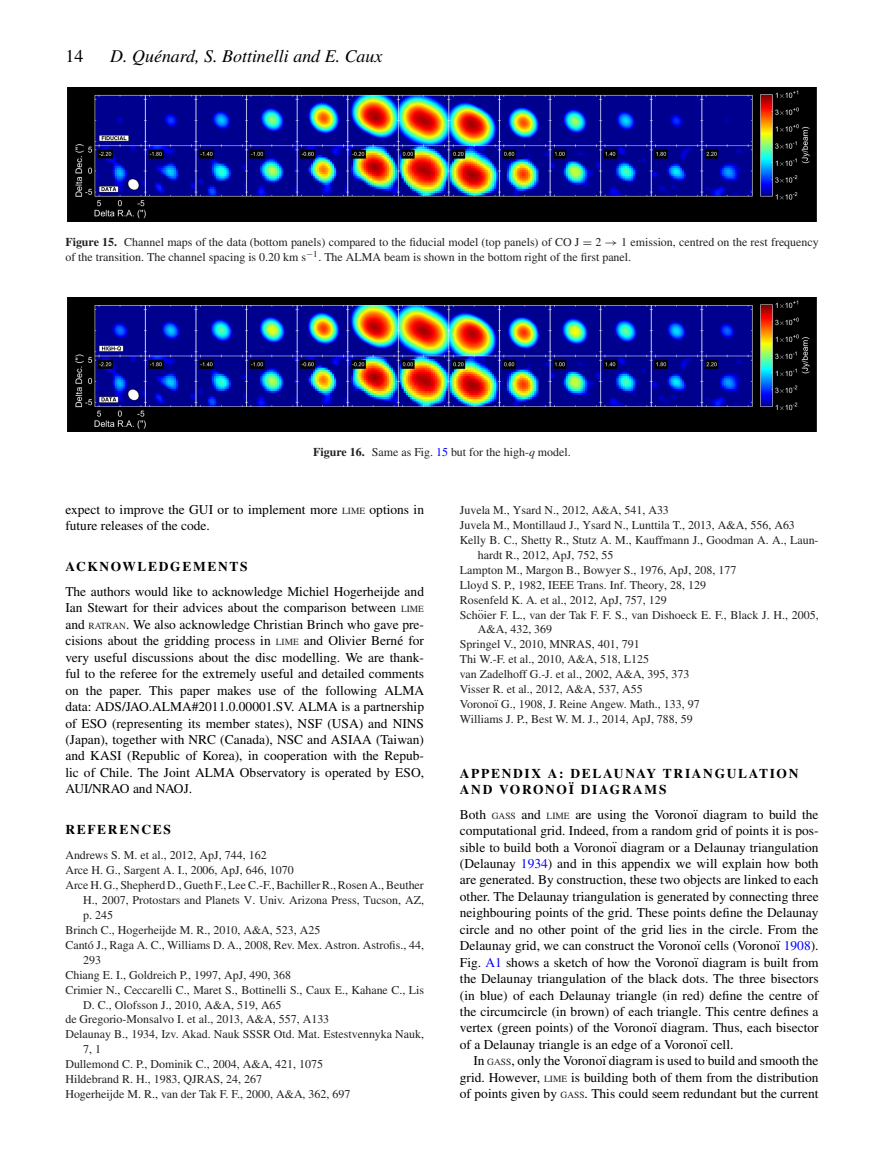
<style>
.page{position:relative;width:893px;height:1174px;background:#fff}
.page>*{position:absolute;margin:0;border:0;box-sizing:border-box;transform-origin:0 0}
.t1{font:italic 18px "Times";color:#000}
.t2{font:18px "Times";color:#000}
.t3{font:13.5px/16.5px "Times";color:#000;text-align:justify}
.t4{font:700 13.5px/16.5px "Times";letter-spacing:.125em;color:#000}
.t5{font:12px/15px "Times";color:#231f20}
.s1{font-weight:700}
.s2{font-family:"MTSY"}
.s3{color:#00f}
.s4{font-style:italic}
.s5{font-size:9.45px;color:#231f20}
</style>
<div class="page">
<img style="left:68px;top:87px;width:748px;height:135px">
<img style="left:68px;top:297px;width:748px;height:134px">
<h1 class="t2" style="left:65px;top:49px;width:19px">14</h1>
<h1 class="t1" style="left:110px;top:49px;width:274px">D. Quenard, S. Bottinelli and E. Caux</h1>
<h1 class="t1" style="left:155px;top:49px;width:7px">´</h1>
<p class="t5" style="left:65px;top:235px;width:755px"><span class="s1">Figure 15.</span> Channel maps of the data (bottom panels) compared to the fiducial model (top panels) of CO J <span class="s2">=</span> 2 <span class="s2">→</span> 1 emission, centred on the rest frequency of the transition. The channel spacing is 0.20 km s<sup>−</sup><sup>1</sup>. The ALMA beam is shown in the bottom right of the first panel.</p>
<p class="t5" style="left:313px;top:445px;width:259px"><span class="s1">Figure 16.</span> Same as Fig. <span class="s3">15</span> but for the high-<span class="s4">q</span> model.</p>
<p class="t3" style="left:65px;top:502px;width:360px">expect to improve the GUI or to implement more <span class="s5">LIME</span> options in future releases of the code.</p>
<p class="t4" style="left:65px;top:559px;width:184px">ACKNOWLEDGEMENTS</p>
<p class="t3" style="left:65px;top:584px;width:360px">The authors would like to acknowledge Michiel Hogerheijde and Ian Stewart for their advices about the comparison between <span class="s5">LIME </span>and <span class="s5">RATRAN</span>. We also acknowledge Christian Brinch who gave pre&shy;cisions about the gridding process in <span class="s5">LIME</span> and Olivier Berne for</p>
<p class="t3" style="left:65px;top:633px;width:360px;text-align:left;text-indent:333px">´ very useful discussions about the disc modelling. We are thank&shy;ful to the referee for the extremely useful and detailed comments on the paper. This paper makes use of the following ALMA data: ADS/JAO.ALMA#2011.0.00001.SV. ALMA is a partnership of ESO (representing its member states), NSF (USA) and NINS (Japan), together with NRC (Canada), NSC and ASIAA (Taiwan) and KASI (Republic of Korea), in cooperation with the Repub&shy;lic of Chile. The Joint ALMA Observatory is operated by ESO, AUI/NRAO and NAOJ.</p>
<p class="t4" style="left:65px;top:822px;width:107px">REFERENCES</p>
<p class="t5" style="left:65px;top:848px;width:203px">Andrews S. M. et al., 2012, ApJ, 744, 162</p>
<p class="t5" style="left:65px;top:863px;width:230px">Arce H. G., Sargent A. I., 2006, ApJ, 646, 1070</p>
<p class="t5" style="left:65px;top:878px;width:360px">Arce H. G., Shepherd D., Gueth F., Lee C.-F., Bachiller R., Rosen A., Beuther</p>
<p class="t5" style="left:83px;top:893px;width:342px">H., 2007, Protostars and Planets V. Univ. Arizona Press, Tucson, AZ,</p>
<p class="t5" style="left:83px;top:908px;width:31px">p. 245</p>
<p class="t5" style="left:65px;top:923px;width:257px">Brinch C., Hogerheijde M. R., 2010, A&amp;A, 523, A25</p>
<p class="t5" style="left:65px;top:938px;width:360px">Canto J., Raga A. C., Williams D. A., 2008, Rev. Mex. Astron. Astrofis., 44,</p>
<p class="t5" style="left:89px;top:938px;width:5px">´</p>
<p class="t5" style="left:83px;top:953px;width:19px">293</p>
<p class="t5" style="left:65px;top:968px;width:227px">Chiang E. I., Goldreich P., 1997, ApJ, 490, 368</p>
<p class="t5" style="left:65px;top:983px;width:360px">Crimier N., Ceccarelli C., Maret S., Bottinelli S., Caux E., Kahane C., Lis</p>
<p class="t5" style="left:83px;top:998px;width:200px">D. C., Olofsson J., 2010, A&amp;A, 519, A65</p>
<p class="t5" style="left:65px;top:1013px;width:265px">de Gregorio-Monsalvo I. et al., 2013, A&amp;A, 557, A133</p>
<p class="t5" style="left:65px;top:1028px;width:360px">Delaunay B., 1934, Izv. Akad. Nauk SSSR Otd. Mat. Estestvennyka Nauk,</p>
<p class="t5" style="left:83px;top:1042px;width:19px">7, 1</p>
<p class="t5" style="left:65px;top:1057px;width:259px">Dullemond C. P., Dominik C., 2004, A&amp;A, 421, 1075</p>
<p class="t5" style="left:65px;top:1072px;width:198px">Hildebrand R. H., 1983, QJRAS, 24, 267</p>
<p class="t5" style="left:65px;top:1087px;width:287px">Hogerheijde M. R., van der Tak F. F., 2000, A&amp;A, 362, 697</p>
<p class="t5" style="left:460px;top:503px;width:211px">Juvela M., Ysard N., 2012, A&amp;A, 541, A33</p>
<p class="t5" style="left:460px;top:518px;width:337px">Juvela M., Montillaud J., Ysard N., Lunttila T., 2013, A&amp;A, 556, A63</p>
<p class="t5" style="left:460px;top:533px;width:360px">Kelly B. C., Shetty R., Stutz A. M., Kauffmann J., Goodman A. A., Laun-</p>
<p class="t5" style="left:478px;top:548px;width:137px">hardt R., 2012, ApJ, 752, 55</p>
<p class="t5" style="left:460px;top:563px;width:278px">Lampton M., Margon B., Bowyer S., 1976, ApJ, 208, 177</p>
<p class="t5" style="left:460px;top:578px;width:248px">Lloyd S. P., 1982, IEEE Trans. Inf. Theory, 28, 129</p>
<p class="t5" style="left:460px;top:593px;width:208px">Rosenfeld K. A. et al., 2012, ApJ, 757, 129</p>
<p class="t5" style="left:460px;top:608px;width:360px">Schoier F. L., van der Tak F. F. S., van Dishoeck E. F., Black J. H., 2005,</p>
<p class="t5" style="left:479px;top:608px;width:5px">¨</p>
<p class="t5" style="left:478px;top:623px;width:76px">A&amp;A, 432, 369</p>
<p class="t5" style="left:460px;top:638px;width:181px">Springel V., 2010, MNRAS, 401, 791</p>
<p class="t5" style="left:460px;top:653px;width:191px">Thi W.-F. et al., 2010, A&amp;A, 518, L125</p>
<p class="t5" style="left:460px;top:668px;width:231px">van Zadelhoff G.-J. et al., 2002, A&amp;A, 395, 373</p>
<p class="t5" style="left:460px;top:683px;width:184px">Visser R. et al., 2012, A&amp;A, 537, A55</p>
<p class="t5" style="left:460px;top:697px;width:241px">Vorono¨ı G., 1908, J. Reine Angew. Math., 133, 97</p>
<p class="t5" style="left:460px;top:712px;width:234px">Williams J. P., Best W. M. J., 2014, ApJ, 788, 59</p>
<p class="t4" style="left:460px;top:766px;width:340px">APPENDIX A: DELAUNAY TRIANGULATION<br>AND VORONO¨I DIAGRAMS</p>
<p class="t3" style="left:460px;top:807px;width:360px">Both <span class="s5">GASS</span> and <span class="s5">LIME</span> are using the Vorono¨ı diagram to build the computational grid. Indeed, from a random grid of points it is pos&shy;sible to build both a Vorono¨ı diagram or a Delaunay triangulation (Delaunay <span class="s3">1934</span>) and in this appendix we will explain how both are generated. By construction, these two objects are linked to each other. The Delaunay triangulation is generated by connecting three neighbouring points of the grid. These points define the Delaunay circle and no other point of the grid lies in the circle. From the Delaunay grid, we can construct the Vorono¨ı cells (Vorono¨ı <span class="s3">1908</span>).<br>Fig. <span class="s3">A1</span> shows a sketch of how the Vorono¨ı diagram is built from the Delaunay triangulation of the black dots. The three bisectors (in blue) of each Delaunay triangle (in red) define the centre of the circumcircle (in brown) of each triangle. This centre defines a vertex (green points) of the Vorono¨ı diagram. Thus, each bisector of a Delaunay triangle is an edge of a Vorono¨ı cell.</p>
<p class="t3" style="left:460px;top:1053px;width:360px;text-indent:13px">In <span class="s5">GASS</span>, only the Vorono¨ı diagram is used to build and smooth the grid. However, <span class="s5">LIME</span> is building both of them from the distribution of points given by <span class="s5">GASS</span>. This could seem redundant but the current</p>
</div>
